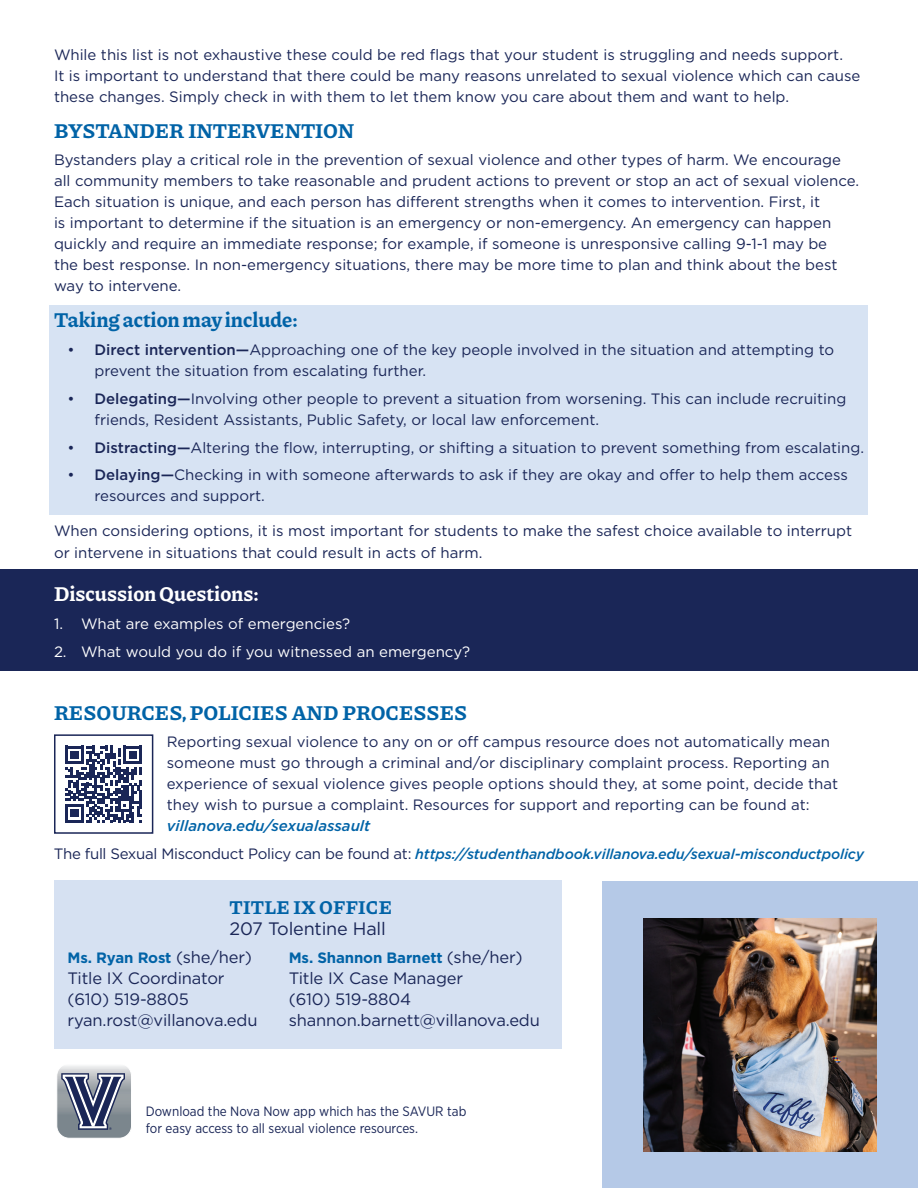
<style>
.page{position:relative;width:918px;height:1188px;background:#fff}
.page>*{position:absolute;margin:0;border:0;box-sizing:border-box;transform-origin:0 0}
.t1{font:700 21px "Piazzolla";color:#0163a7}
.t2{font:700 21px "Piazzolla";color:#fff}
.t3{font:700 19.5px "Piazzolla";letter-spacing:.015em;color:#0163a7}
.t4{font:18px "Gotham";letter-spacing:-.01em;color:#1a2657}
.t5{font:16.5px "Gotham";letter-spacing:-.01em;color:#1a2657}
.t6{font:15px/21px "Gotham";color:#1a2657}
.t7{font:15px "Gotham";color:#fff}
.t8{font:700 15px "Gotham";letter-spacing:-.01em;color:#0163a7}
.t9{font:italic 500 14.25px "Gotham";letter-spacing:-.01em;color:#0163a7}
.t10{font:13.5px/16.5px "Gotham Narrow";color:#1a2657}
.s1{font-weight:500}
.s2{font-weight:500;font-style:italic;color:#0163a7}
.s3{font-weight:400;font-style:normal;font-size:15px;color:#1a2657}
.s4{font-weight:400;font-size:16.5px;color:#1a2657}
</style>
<div class="page">
<div style="left:54px;top:880px;width:508px;height:169px;background:#d6e1f2"></div>
<div style="left:0;top:570px;width:918px;height:101px;background:#1a2657"></div>
<div style="left:50px;top:305px;width:818px;height:209px;background:#d7e3f3"></div>
<svg style="left:57px;top:1066px;width:74px;height:72px;background:#848b9c"></svg>
<div style="left:603px;top:881px;width:315px;height:307px;background:#b5c9e7"></div>
<img style="left:644px;top:918px;width:233px;height:233px">
<svg style="left:65px;top:746px;width:77px;height:76px"></svg>
<div style="left:54px;top:734px;width:99px;height:100px;border:2px solid #1a2657"></div>
<p class="t6" style="left:54px;top:43px;width:808px">While this list is not exhaustive these could be red flags that your student is struggling and needs support.<br>It is important to understand that there could be many reasons unrelated to sexual violence which can cause these changes. Simply check in with them to let them know you care about them and want to help.</p>
<h2 class="t1" style="left:54px;top:116px;width:302px">BYSTANDER INTERVENTION</h2>
<p class="t6" style="left:54px;top:149px;width:807px">Bystanders play a critical role in the prevention of sexual violence and other types of harm. We encourage all community members to take reasonable and prudent actions to prevent or stop an act of sexual violence.<br>Each situation is unique, and each person has different strengths when it comes to intervention. First, it<br>is important to determine if the situation is an emergency or non-emergency. An emergency can happen quickly and require an immediate response; for example, if someone is unresponsive calling 9-1-1 may be<br>the best response. In non-emergency situations, there may be more time to plan and think about the best way to intervene.</p>
<p class="t1" style="left:54px;top:306px;width:245px">Taking action may include:</p>
<p class="t6" style="left:94px;top:339px;width:741px;text-indent:-27px">• <span class="s1">Direct intervention—</span>Approaching one of the key people involved in the situation and attempting to prevent the situation from escalating further.</p>
<p class="t6" style="left:94px;top:388px;width:753px;text-indent:-27px">• <span class="s1">Delegating—</span>Involving other people to prevent a situation from worsening. This can include recruiting friends, Resident Assistants, Public Safety, or local law enforcement.</p>
<p class="t6" style="left:68px;top:436px;width:798px">• <span class="s1">Distracting—</span>Altering the flow, interrupting, or shifting a situation to prevent something from escalating.</p>
<p class="t6" style="left:94px;top:464px;width:755px;text-indent:-27px">• <span class="s1">Delaying—</span>Checking in with someone afterwards to ask if they are okay and offer to help them access resources and support.</p>
<p class="t6" style="left:54px;top:519px;width:800px;line-height:22.5px">When considering options, it is most important for students to make the safest choice available to interrupt or intervene in situations that could result in acts of harm.</p>
<h3 class="t2" style="left:54px;top:579px;width:206px">Discussion Questions:</h3>
<p class="t7" style="left:54px;top:614px;width:298px">1. What are examples of emergencies?</p>
<p class="t7" style="left:54px;top:642px;width:418px">2. What would you do if you witnessed an emergency?</p>
<h2 class="t1" style="left:54px;top:698px;width:415px">RESOURCES, POLICIES AND PROCESSES</h2>
<p class="t6" style="left:167px;top:731px;width:673px">Reporting sexual violence to any on or off campus resource does not automatically mean someone must go through a criminal and/or disciplinary complaint process. Reporting an experience of sexual violence gives people options should they, at some point, decide that they wish to pursue a complaint. Resources for support and reporting can be found at: <span class="s2">villanova.edu/sexualassault</span></p>
<p class="t9" style="left:54px;top:845px;width:812px"><span class="s3">The full Sexual Misconduct Policy can be found at:</span> https://studenthandbook.villanova.edu/sexual-misconductpolicy</p>
<p class="t3" style="left:230px;top:894px;width:164px">TITLE IX OFFICE</p>
<p class="t4" style="left:230px;top:917px;width:158px">207 Tolentine Hall</p>
<p class="t8" style="left:68px;top:947px;width:186px">Ms. Ryan Rost <span class="s4">(she/her)</span></p>
<p class="t5" style="left:68px;top:967px;width:159px">Title IX Coordinator</p>
<p class="t5" style="left:68px;top:988px;width:123px">(610) 519-8805</p>
<p class="t5" style="left:68px;top:1009px;width:192px">ryan.rost@villanova.edu</p>
<p class="t8" style="left:289px;top:948px;width:236px">Ms. Shannon Barnett <span class="s4">(she/her)</span></p>
<p class="t5" style="left:289px;top:968px;width:176px">Title IX Case Manager</p>
<p class="t5" style="left:289px;top:989px;width:124px">(610) 519-8804</p>
<p class="t5" style="left:289px;top:1010px;width:253px">shannon.barnett@villanova.edu</p>
<p class="t10" style="left:146px;top:1103px;width:322px">Download the Nova Now app which has the SAVUR tab for easy access to all sexual violence resources.</p>
</div>
